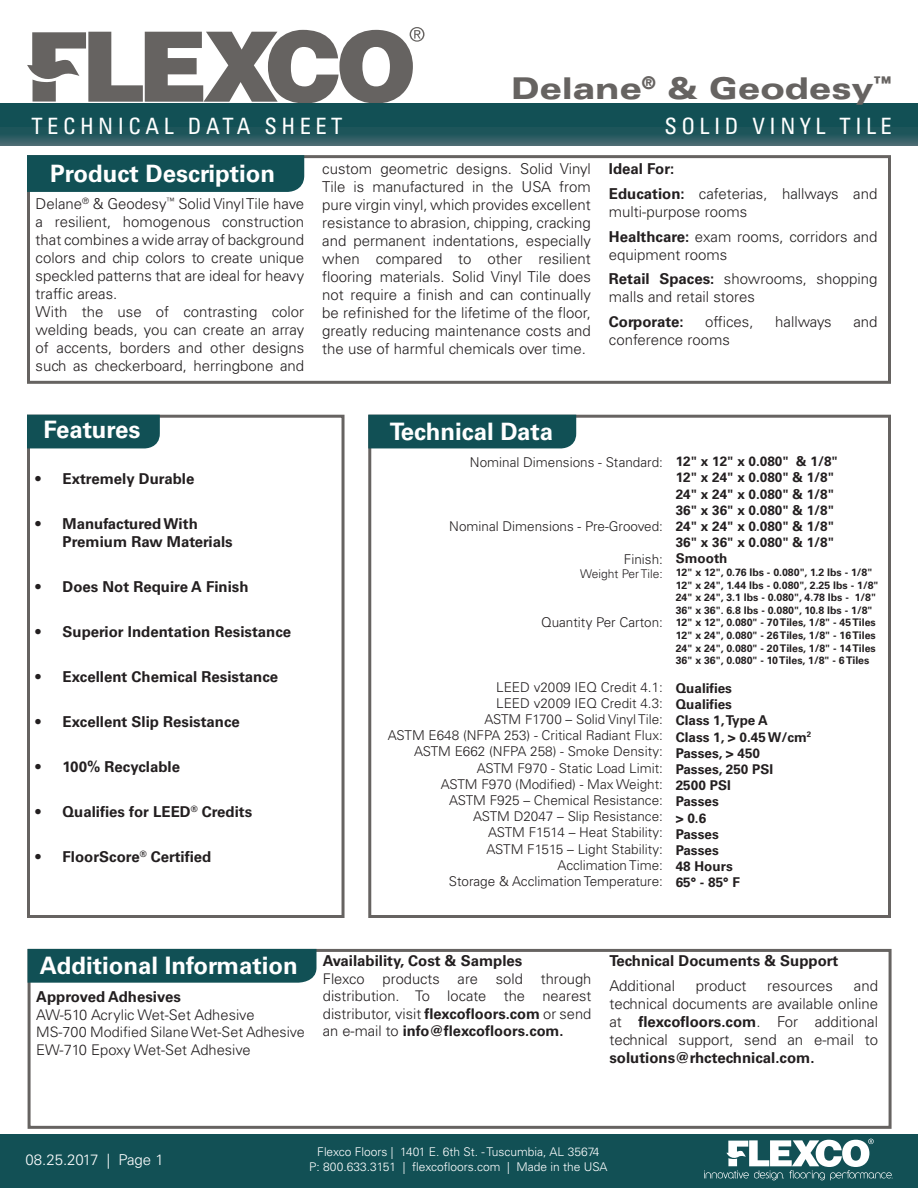
<style>
.page{position:relative;width:918px;height:1188px;background:#fff}
.page>*{position:absolute;margin:0;border:0;box-sizing:border-box;transform-origin:0 0}
.t1{font:900 expanded 30px "Univers";color:#666361}
.t2{font:700 24px "Univers";color:#fff}
.t3{font:condensed 22.5px "Univers";letter-spacing:.2em;color:#fff}
.t4{font:300 15px/18px "Univers";color:#231f20;text-align:justify}
.t5{font:700 15px/18px "Univers";color:#231f20}
.t6{font:300 15px "Univers";color:#fff}
.t7{font:300 14.7px/17.7px "Univers";color:#231f20;text-align:justify}
.t8{font:300 14.4px "Univers";color:#231f20}
.t9{font:300 13.5px "Univers";color:#231f20}
.t10{font:700 13.5px "Univers";color:#231f20}
.t11{font:300 12px/14.4px "Univers";color:#fff;text-align:center}
.t12{font:300 12px "Univers";color:#231f20}
.t13{font:700 10.5px "Univers";color:#231f20}
.s1{font-weight:700}
</style>
<div class="page">
<svg style="left:27px;top:27px;width:397px;height:76px"></svg>
<div style="left:0;top:103px;width:918px;height:43px;background:#125055"></div>
<svg style="left:0;top:128px;width:918px;height:18px"></svg>
<div style="left:0;top:1134px;width:918px;height:54px;background:#125055"></div>
<svg style="left:704px;top:1139px;width:188px;height:41px"></svg>
<div style="left:27px;top:155px;width:864px;height:229px;border:3px solid #666361"></div>
<div style="left:27px;top:155px;width:277px;height:37px;background:#115055"></div>
<div style="left:27px;top:415px;width:318px;height:503px;border:3px solid #666361"></div>
<div style="left:27px;top:415px;width:133px;height:33px;background:#115055"></div>
<div style="left:368px;top:415px;width:523px;height:503px;border:3px solid #666361"></div>
<div style="left:368px;top:415px;width:208px;height:33px;background:#115055"></div>
<div style="left:28px;top:949px;width:864px;height:180px;border:3px solid #666361"></div>
<div style="left:28px;top:949px;width:288px;height:34px;background:#115055"></div>
<h1 class="t1" style="left:511px;top:71px;width:382px">Delane<sup>®</sup> &amp; Geodesy<sup>™</sup></h1>
<h3 class="t3" style="left:32px;top:112px;width:312px">TECHNICAL DATA SHEET</h3>
<h3 class="t3" style="left:664px;top:112px;width:229px">SOLID VINYL TILE</h3>
<p class="t2" style="left:50px;top:159px;width:227px">Product Description</p>
<p class="t4" style="left:36px;top:195px;width:270px">Delane<sup>®</sup> &amp; Geodesy<sup>™</sup> Solid Vinyl Tile have a resilient, homogenous construction that combines a wide array of background colors and chip colors to create unique speckled patterns that are ideal for heavy traffic areas.</p>
<p class="t4" style="left:36px;top:303px;width:270px">With the use of contrasting color welding beads, you can create an array of accents, borders and other designs such as checkerboard, herringbone and</p>
<p class="t4" style="left:322px;top:160px;width:270px">custom geometric designs. Solid Vinyl Tile is manufactured in the USA from pure virgin vinyl, which provides excellent resistance to abrasion, chipping, cracking and permanent indentations, especially when compared to other resilient flooring materials. Solid Vinyl Tile does not require a finish and can continually be refinished for the lifetime of the floor, greatly reducing maintenance costs and the use of harmful chemicals over time.</p>
<p class="t5" style="left:609px;top:160px;width:67px">Ideal For:</p>
<p class="t4" style="left:609px;top:185px;width:270px"><span class="s1">Education:</span> cafeterias, hallways and multi-purpose rooms</p>
<p class="t4" style="left:609px;top:227px;width:270px"><span class="s1">Healthcare:</span> exam rooms, corridors and equipment rooms</p>
<p class="t4" style="left:609px;top:270px;width:270px"><span class="s1">Retail Spaces:</span> showrooms, shopping malls and retail stores</p>
<p class="t5" style="left:609px;top:313px;width:76px">Corporate:</p>
<p class="t4" style="left:705px;top:313px;width:50px">offices,</p>
<p class="t4" style="left:775px;top:313px;width:58px">hallways</p>
<p class="t4" style="left:853px;top:313px;width:26px">and</p>
<p class="t4" style="left:609px;top:331px;width:123px">conference rooms</p>
<p class="t2" style="left:43px;top:416px;width:99px">Features</p>
<p class="t5" style="left:36px;top:470px;width:160px">• Extremely Durable</p>
<p class="t5" style="left:63px;top:515px;width:172px;text-indent:-27px">• Manufactured With<br>Premium Raw Materials</p>
<p class="t5" style="left:36px;top:578px;width:214px">• Does Not Require A Finish</p>
<p class="t5" style="left:36px;top:623px;width:257px">• Superior Indentation Resistance</p>
<p class="t5" style="left:36px;top:668px;width:244px">• Excellent Chemical Resistance</p>
<p class="t5" style="left:36px;top:713px;width:206px">• Excellent Slip Resistance</p>
<p class="t5" style="left:36px;top:758px;width:146px">• 100% Recyclable</p>
<p class="t5" style="left:36px;top:803px;width:218px">• Qualifies for LEED<sup>®</sup> Credits</p>
<p class="t5" style="left:36px;top:848px;width:177px">• FloorScore<sup>®</sup> Certified</p>
<p class="t2" style="left:390px;top:417px;width:165px">Technical Data</p>
<p class="t9" style="left:470px;top:454px;width:195px">Nominal Dimensions - Standard:</p>
<p class="t9" style="left:449px;top:519px;width:215px">Nominal Dimensions - Pre-Grooved:</p>
<p class="t9" style="left:624px;top:551px;width:41px">Finish:</p>
<p class="t12" style="left:580px;top:567px;width:84px">Weight Per Tile:</p>
<p class="t9" style="left:541px;top:614px;width:123px">Quantity Per Carton:</p>
<p class="t9" style="left:496px;top:679px;width:168px">LEED v2009 IEQ Credit 4.1:</p>
<p class="t9" style="left:496px;top:695px;width:168px">LEED v2009 IEQ Credit 4.3:</p>
<p class="t9" style="left:484px;top:711px;width:180px">ASTM F1700 – Solid Vinyl Tile:</p>
<p class="t9" style="left:388px;top:727px;width:277px">ASTM E648 (NFPA 253) - Critical Radiant Flux:</p>
<p class="t9" style="left:414px;top:744px;width:250px">ASTM E662 (NFPA 258) - Smoke Density:</p>
<p class="t9" style="left:477px;top:760px;width:188px">ASTM F970 - Static Load Limit:</p>
<p class="t9" style="left:441px;top:776px;width:224px">ASTM F970 (Modified) - Max Weight:</p>
<p class="t9" style="left:449px;top:792px;width:215px">ASTM F925 – Chemical Resistance:</p>
<p class="t9" style="left:473px;top:808px;width:191px">ASTM D2047 – Slip Resistance:</p>
<p class="t9" style="left:488px;top:825px;width:176px">ASTM F1514 – Heat Stability:</p>
<p class="t9" style="left:487px;top:841px;width:178px">ASTM F1515 – Light Stability:</p>
<p class="t9" style="left:558px;top:857px;width:107px">Acclimation Time:</p>
<p class="t9" style="left:449px;top:873px;width:216px">Storage &amp; Acclimation Temperature:</p>
<p class="t10" style="left:676px;top:453px;width:164px">12" x 12" x 0.080" &amp; 1/8"</p>
<p class="t10" style="left:676px;top:470px;width:160px">12" x 24" x 0.080" &amp; 1/8"</p>
<p class="t10" style="left:676px;top:486px;width:160px">24" x 24" x 0.080" &amp; 1/8"</p>
<p class="t10" style="left:676px;top:502px;width:160px">36" x 36" x 0.080" &amp; 1/8"</p>
<p class="t10" style="left:676px;top:518px;width:160px">24" x 24" x 0.080" &amp; 1/8"</p>
<p class="t10" style="left:676px;top:534px;width:160px">36" x 36" x 0.080" &amp; 1/8"</p>
<p class="t10" style="left:676px;top:551px;width:53px">Smooth</p>
<p class="t13" style="left:676px;top:566px;width:198px">12" x 12", 0.76 lbs - 0.080", 1.2 lbs - 1/8"</p>
<p class="t13" style="left:676px;top:579px;width:204px">12" x 24", 1.44 lbs - 0.080", 2.25 lbs - 1/8"</p>
<p class="t13" style="left:676px;top:591px;width:202px">24" x 24", 3.1 lbs - 0.080", 4.78 lbs - 1/8"</p>
<p class="t13" style="left:676px;top:604px;width:198px">36" x 36". 6.8 lbs - 0.080", 10.8 lbs - 1/8"</p>
<p class="t13" style="left:676px;top:616px;width:202px">12" x 12", 0.080" - 70 Tiles, 1/8" - 45 Tiles</p>
<p class="t13" style="left:676px;top:629px;width:202px">12" x 24", 0.080" - 26 Tiles, 1/8" - 16 Tiles</p>
<p class="t13" style="left:676px;top:642px;width:202px">24" x 24", 0.080" - 20 Tiles, 1/8" - 14 Tiles</p>
<p class="t13" style="left:676px;top:654px;width:195px">36" x 36", 0.080" - 10 Tiles, 1/8" - 6 Tiles</p>
<p class="t10" style="left:676px;top:680px;width:58px">Qualifies</p>
<p class="t10" style="left:676px;top:696px;width:58px">Qualifies</p>
<p class="t10" style="left:676px;top:713px;width:94px">Class 1, Type A</p>
<p class="t10" style="left:676px;top:729px;width:137px">Class 1, &gt; 0.45 W/cm<sup>2</sup></p>
<p class="t10" style="left:676px;top:745px;width:86px">Passes, &gt; 450</p>
<p class="t10" style="left:676px;top:761px;width:99px">Passes, 250 PSI</p>
<p class="t10" style="left:676px;top:777px;width:57px">2500 PSI</p>
<p class="t10" style="left:676px;top:794px;width:44px">Passes</p>
<p class="t10" style="left:676px;top:810px;width:32px">&gt; 0.6</p>
<p class="t10" style="left:676px;top:826px;width:44px">Passes</p>
<p class="t10" style="left:676px;top:842px;width:44px">Passes</p>
<p class="t10" style="left:676px;top:858px;width:59px">48 Hours</p>
<p class="t10" style="left:676px;top:875px;width:66px">65° - 85° F</p>
<p class="t2" style="left:40px;top:952px;width:260px">Additional Information</p>
<p class="t5" style="left:36px;top:988px;width:146px">Approved Adhesives</p>
<p class="t7" style="left:36px;top:1005px;width:220px">AW-510 Acrylic Wet-Set Adhesive</p>
<p class="t8" style="left:36px;top:1023px;width:270px">MS-700 Modified Silane Wet-Set Adhesive</p>
<p class="t7" style="left:36px;top:1041px;width:216px">EW-710 Epoxy Wet-Set Adhesive</p>
<p class="t5" style="left:323px;top:952px;width:201px">Availability, Cost &amp; Samples</p>
<p class="t7" style="left:323px;top:969px;width:270px">Flexco products are sold through distribution. To locate the nearest distributor, visit <span class="s1">flexcofloors.com</span> or send an e-mail to <span class="s1">info@flexcofloors.com.</span></p>
<p class="t5" style="left:609px;top:952px;width:230px">Technical Documents &amp; Support</p>
<p class="t4" style="left:609px;top:976px;width:67px">Additional</p>
<p class="t4" style="left:696px;top:976px;width:52px">product</p>
<p class="t4" style="left:767px;top:976px;width:67px">resources</p>
<p class="t4" style="left:609px;top:976px;width:270px;text-indent:244px">and technical documents are available online at <span class="s1">flexcofloors.com</span>. For additional technical support, send an e-mail to <span class="s1">solutions@rhctechnical.com.</span></p>
<p class="t6" style="left:26px;top:1150px;width:140px">08.25.2017 | Page 1</p>
<p class="t11" style="left:309px;top:1145px;width:300px">Flexco Floors | 1401 E. 6th St. - Tuscumbia, AL 35674<br>P: 800.633.3151 | flexcofloors.com | Made in the USA</p>
</div>
